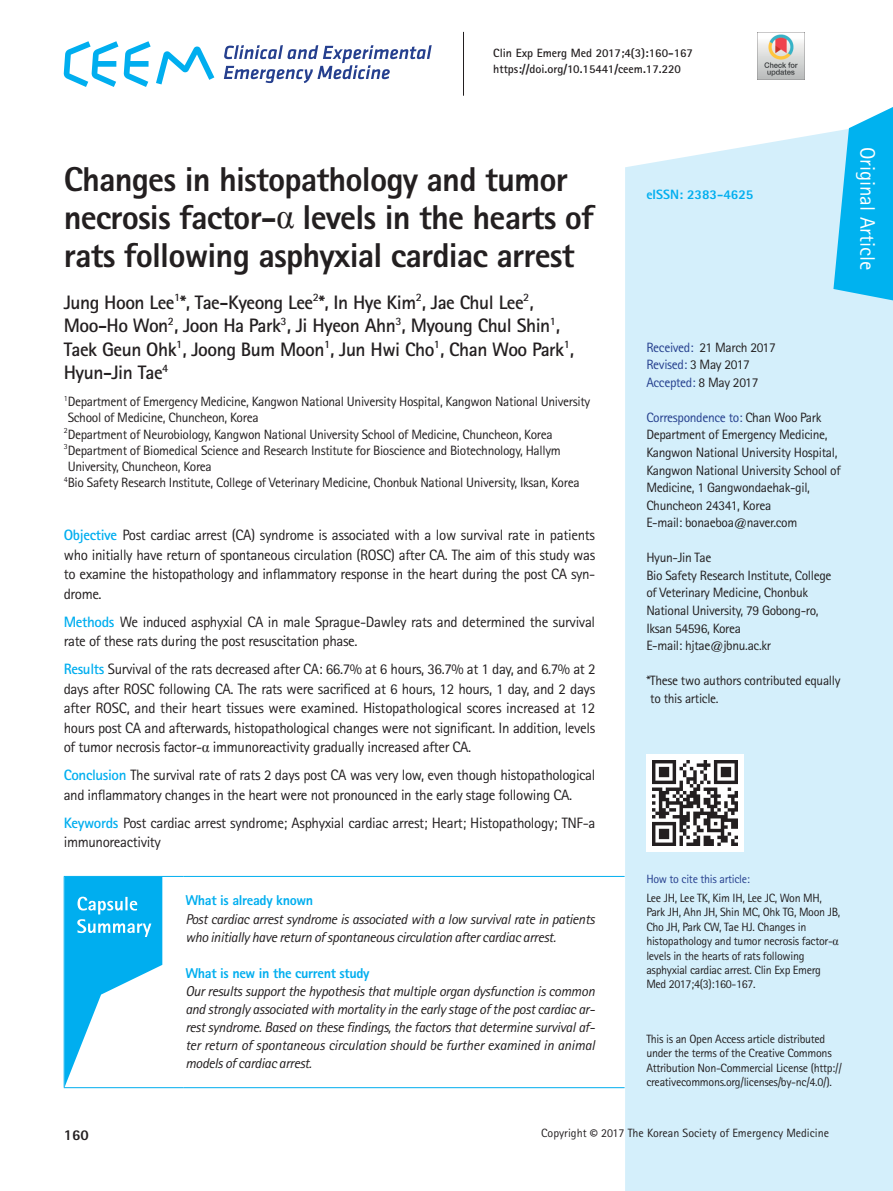
<style>
.page{position:relative;width:893px;height:1191px;background:#fff}
.page>*{position:absolute;margin:0;border:0;box-sizing:border-box;transform-origin:0 0}
.제목{font:800 34.5px/38px "Rotis Sans Serif Std";letter-spacing:-.025em;color:#231f20}
.t1{font:21px "Rotis Sans Serif Std";color:#fff}
.저자{font:700 19.5px/23.4px "Rotis Sans Serif Std";letter-spacing:-.025em;color:#231f20}
.초록{font:15px/19.5px "Rotis Sans Serif Std";letter-spacing:-.025em;color:#231f20}
.t2{font:800 15px "Rotis Sans Serif Std";color:#231f20}
.요약_article_본문{font:italic 14.25px/18px "Rotis Sans Serif Std";letter-spacing:-.025em;color:#231f20}
.요약_article_볼드{font:800 14.25px "Rotis Sans Serif Std";letter-spacing:-.025em;color:#00aeef}
.소속{font:13.5px/16.2px "Rotis Sans Serif Std";letter-spacing:-.025em;color:#231f20}
.교신저자{font:13.5px/17.5px "Rotis Sans Serif Std";letter-spacing:-.025em;color:#231f20}
.교신저자-2{font:13.5px "Rotis Sans Serif Std";letter-spacing:-.025em;color:#253f8e}
.t3{font:800 13.5px "Rotis Sans Serif Std";color:#00aeef}
.인용주소본문{font:12px/14.4px "Rotis Sans Serif Std";letter-spacing:-.025em;color:#231f20}
.잡지볼륨{font:700 12px "Rotis Sans Serif Std";color:#231f20}
.인용주소본문-2{font:12px "Rotis Sans Serif Std";color:#231f20}
.인용주소볼드{font:12px "Rotis Sans Serif Std";letter-spacing:-.025em;color:#253f8e}
.s1{font-family:"Times New Roman";font-weight:400}
.s2{font-weight:700;color:#00aeef}
.s3{font-family:"Times New Roman"}
.s4{color:#253f8e}
.s5{color:#231f20}
.s6{font-family:"Myriad Pro";font-weight:700}
</style>
<div class="page">
<div style="left:625px;top:131px;width:268px;height:1060px;background:#d4effb"></div>
<svg style="left:833px;top:107px;width:60px;height:193px;background:#31c0f1"></svg>
<svg style="left:64px;top:41px;width:54px;height:46px"></svg>
<svg style="left:124px;top:41px;width:90px;height:46px"></svg>
<svg style="left:224px;top:45px;width:208px;height:38px"></svg>
<hr style="left:463px;top:32px;width:1px;height:64px;background:#231f20">
<div style="left:646px;top:754px;width:98px;height:98px;background:#fff"></div>
<img style="left:653px;top:760px;width:85px;height:85px">
<hr style="left:64px;top:876px;width:1px;height:211px;background:#00aeef">
<hr style="left:183px;top:876px;width:442px;height:1px;background:#00aeef">
<hr style="left:183px;top:1087px;width:442px;height:1px;background:#00aeef">
<hr style="left:64px;top:876px;width:119px;height:1px;background:#00aeef">
<hr style="left:64px;top:1087px;width:119px;height:1px;background:#00aeef">
<svg style="left:65px;top:876px;width:97px;height:210px"></svg>
<img style="left:758px;top:32px;width:46px;height:47px">
<p class="잡지볼륨" style="left:493px;top:45px;width:201px">Clin Exp Emerg Med 2017;4(3):160-167</p>
<p class="잡지볼륨" style="left:493px;top:62px;width:189px">https://doi.org/10.15441/ceem.17.220</p>
<p class="제목" style="left:64px;top:160px;width:532px">Changes in histopathology and tumor necrosis factor-<span class="s1">α</span> levels in the hearts of rats following asphyxial cardiac arrest</p>
<p class="저자" style="left:64px;top:290px;width:512px">Jung Hoon Lee<sup>1</sup>*, Tae-Kyeong Lee<sup>2</sup>*, In Hye Kim<sup>2</sup>, Jae Chul Lee<sup>2</sup>, Moo-Ho Won<sup>2</sup>, Joon Ha Park<sup>3</sup>, Ji Hyeon Ahn<sup>3</sup>, Myoung Chul Shin<sup>1</sup>, Taek Geun Ohk<sup>1</sup>, Joong Bum Moon<sup>1</sup>, Jun Hwi Cho<sup>1</sup>, Chan Woo Park<sup>1</sup>, Hyun-Jin Tae<sup>4</sup></p>
<p class="소속" style="left:64px;top:393px;width:528px"><sup>1</sup>Department of Emergency Medicine, Kangwon National University Hospital, Kangwon National University<br>School of Medicine, Chuncheon, Korea</p>
<p class="소속" style="left:64px;top:426px;width:490px"><sup>2</sup>Department of Neurobiology, Kangwon National University School of Medicine, Chuncheon, Korea</p>
<p class="소속" style="left:64px;top:442px;width:498px"><sup>3</sup>Department of Biomedical Science and Research Institute for Bioscience and Biotechnology, Hallym<br>University, Chuncheon, Korea</p>
<p class="소속" style="left:64px;top:474px;width:517px"><sup>4</sup>Bio Safety Research Institute, College of Veterinary Medicine, Chonbuk National University, Iksan, Korea</p>
<p class="초록" style="left:64px;top:525px;width:533px;text-align:justify"><span class="s2">Objective</span> Post cardiac arrest (CA) syndrome is associated with a low survival rate in patients who initially have return of spontaneous circulation (ROSC) after CA. The aim of this study was to examine the histopathology and inflammatory response in the heart during the post CA syn&shy;drome.</p>
<p class="초록" style="left:64px;top:612px;width:533px"><span class="s2">Methods</span> We induced asphyxial CA in male Sprague-Dawley rats and determined the survival rate of these rats during the post resuscitation phase.</p>
<p class="초록" style="left:64px;top:659px;width:533px;text-align:justify"><span class="s2">Results</span> Survival of the rats decreased after CA: 66.7% at 6 hours, 36.7% at 1 day, and 6.7% at 2 days after ROSC following CA. The rats were sacrificed at 6 hours, 12 hours, 1 day, and 2 days after ROSC, and their heart tissues were examined. Histopathological scores increased at 12 hours post CA and afterwards, histopathological changes were not significant. In addition, levels of tumor necrosis factor-<span class="s3">α</span> immunoreactivity gradually increased after CA.</p>
<p class="초록" style="left:64px;top:765px;width:533px"><span class="s2">Conclusion</span> The survival rate of rats 2 days post CA was very low, even though histopathological and inflammatory changes in the heart were not pronounced in the early stage following CA.</p>
<p class="초록" style="left:64px;top:813px;width:533px"><span class="s2">Keywords</span> Post cardiac arrest syndrome; Asphyxial cardiac arrest; Heart; Histopathology; TNF-a immunoreactivity</p>
<p class="요약_article_볼드" style="left:185px;top:891px;width:129px">What is already known</p>
<p class="요약_article_본문" style="left:185px;top:909px;width:411px">Post cardiac arrest syndrome is associated with a low survival rate in patients who initially have return of spontaneous circulation after cardiac arrest.</p>
<p class="요약_article_볼드" style="left:185px;top:963px;width:186px">What is new in the current study</p>
<p class="요약_article_본문" style="left:185px;top:981px;width:411px;text-align:justify">Our results support the hypothesis that multiple organ dysfunction is common and strongly associated with mortality in the early stage of the post cardiac ar&shy;rest syndrome. Based on these findings, the factors that determine survival af&shy;ter return of spontaneous circulation should be further examined in animal models of cardiac arrest.</p>
<p class="t3" style="left:646px;top:185px;width:109px">eISSN: 2383-4625</p>
<p class="t1" style="left:880px;top:147px;width:125px;rotate:90deg">Original Article</p>
<p class="교신저자" style="left:646px;top:338px;width:131px"><span class="s4">Received:</span> 21 March 2017</p>
<p class="교신저자-2" style="left:646px;top:357px;width:105px">Revised: <span class="s5">3 May 2017</span></p>
<p class="교신저자-2" style="left:646px;top:374px;width:114px">Accepted: <span class="s5">8 May 2017</span></p>
<p class="교신저자-2" style="left:646px;top:409px;width:177px">Correspondence to: <span class="s5">Chan Woo Park</span></p>
<p class="교신저자" style="left:646px;top:426px;width:196px">Department of Emergency Medicine, Kangwon National University Hospital, Kangwon National University School of Medicine, 1 Gangwondaehak-gil, Chuncheon 24341, Korea</p>
<p class="교신저자" style="left:646px;top:514px;width:153px">E-mail: bonaeboa@naver.com</p>
<p class="교신저자" style="left:646px;top:549px;width:67px">Hyun-Jin Tae</p>
<p class="교신저자" style="left:646px;top:566px;width:187px">Bio Safety Research Institute, College of Veterinary Medicine, Chonbuk<br>National University, 79 Gobong-ro,<br>Iksan 54596, Korea</p>
<p class="교신저자" style="left:646px;top:636px;width:126px">E-mail: hjtae@jbnu.ac.kr</p>
<p class="교신저자" style="left:646px;top:672px;width:196px">*These two authors contributed equally to this article.</p>
<p class="인용주소볼드" style="left:646px;top:872px;width:105px">How to cite this article:</p>
<p class="인용주소본문" style="left:646px;top:890px;width:195px">Lee JH, Lee TK, Kim IH, Lee JC, Won MH, Park JH, Ahn JH, Shin MC, Ohk TG, Moon JB, Cho JH, Park CW, Tae HJ. Changes in histopathology and tumor necrosis factor-<span class="s3">α </span>levels in the hearts of rats following asphyxial cardiac arrest. Clin Exp Emerg Med 2017;4(3):160-167.</p>
<p class="인용주소본문" style="left:646px;top:1031px;width:197px">This is an Open Access article distributed under the terms of the Creative Commons Attribution Non-Commercial License (http:// creativecommons.org/licenses/by-nc/4.0/).</p>
<p class="t2" style="left:64px;top:1125px;width:27px">160</p>
<p class="인용주소본문-2" style="left:541px;top:1126px;width:290px">Copyright <span class="s6">©</span> 2017 The Korean Society of Emergency Medicine</p>
</div>
